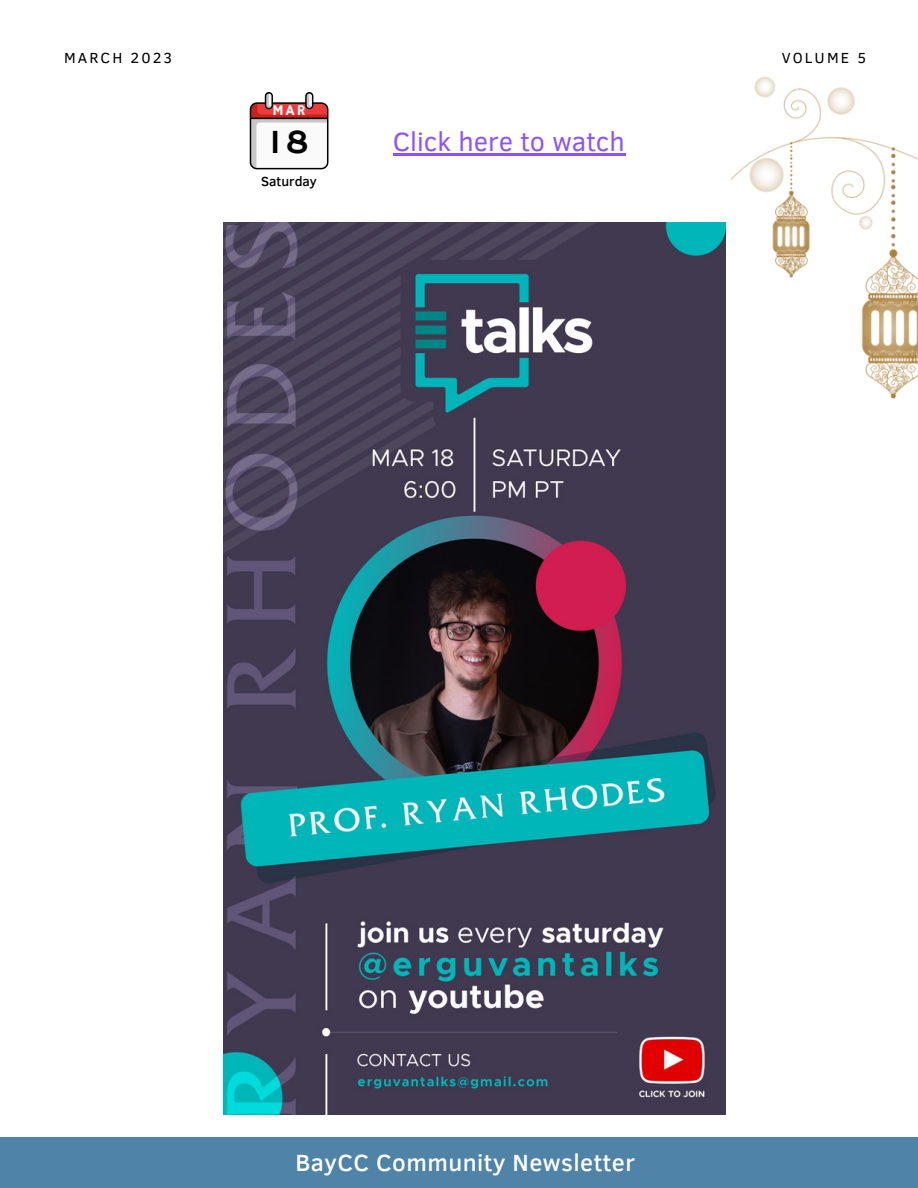
<style>
.page{position:relative;width:918px;height:1188px;background:#fff}
.page>*{position:absolute;margin:0;border:0;box-sizing:border-box;transform-origin:0 0}
.t1{font:34.5px "Hammersmith One";color:#000}
.t2{font:27px "Clear Sans";color:#8c52ff}
.t3{font:500 24px "Clear Sans";letter-spacing:.02em;color:#fffefe}
.t4{font:15px "Clear Sans";letter-spacing:.14em;color:#000}
.t5{font:15px "Hammersmith One";color:#fff}
.t6{font:500 13.5px "Clear Sans";color:#000}
</style>
<div class="page">
<div style="left:0;top:1137px;width:918px;height:51px;background:#4f83a8"></div>
<svg style="left:250px;top:92px;width:78px;height:77px"></svg>
<img style="left:731px;top:76px;width:187px;height:322px">
<img style="left:223px;top:222px;width:502px;height:892px">
<hr style="left:393px;top:153px;width:232px;height:3px;background:#8c52ff">
<p class="t4" style="left:64px;top:47px;width:110px">MARCH 2023</p>
<p class="t4" style="left:782px;top:47px;width:86px">VOLUME 5</p>
<p class="t5" style="left:273px;top:101px;width:34px">MAR</p>
<h1 class="t1" style="left:269px;top:122px;width:41px">18</h1>
<p class="t6" style="left:261px;top:171px;width:57px">Saturday</p>
<p class="t2" style="left:393px;top:122px;width:233px">Click here to watch</p>
<p class="t3" style="left:295px;top:1145px;width:341px">BayCC Community Newsletter</p>
</div>
